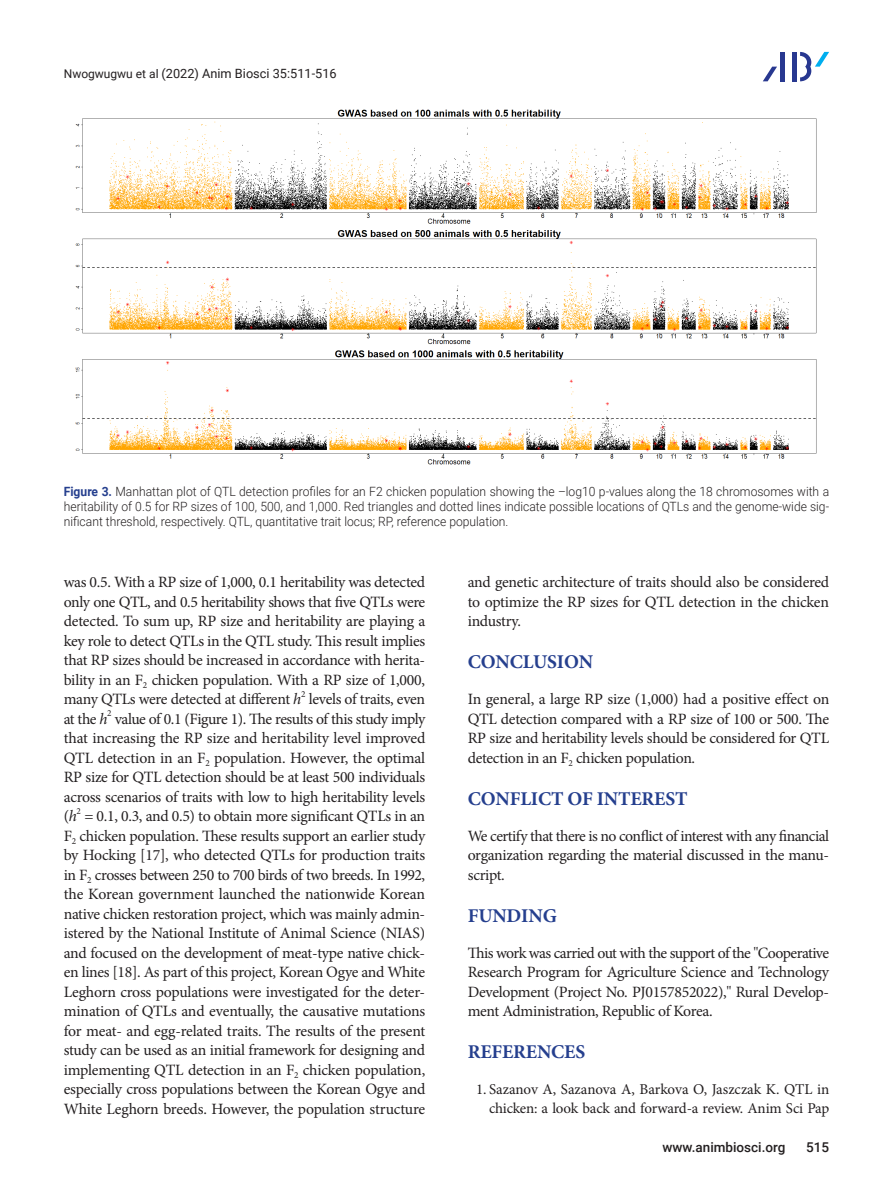
<style>
.page{position:relative;width:893px;height:1191px;background:#fff}
.page>*{position:absolute;margin:0;border:0;box-sizing:border-box;transform-origin:0 0}
.대제목{font:700 19.5px "Minion Pro";letter-spacing:-.01em;color:#253f8e}
.본문{font:15.75px/19.5px "Minion Pro";letter-spacing:-.02em;color:#231f20;text-align:justify}
.참고문헌1{font:15px/19.5px "Minion Pro";letter-spacing:-.01em;color:#231f20;text-align:right}
.t1{font:500 13.5px "Roboto";color:#231f20}
.표_그림__제목{font:300 12.75px/15px "Roboto";color:#231f20;text-align:justify;scale:.95 1}
.t2{font:12.75px "Roboto";color:#231f20}
.본문-2{font:9.15px "Minion Pro";color:#231f20}
.s1{font-size:12px}
.s2{font-weight:700;color:#253f8e}
.s3{font-style:italic}
</style>
<div class="page">
<div style="left:792px;top:52px;width:5px;height:29px;background:#283890"></div>
<hr style="left:781px;top:52px;width:4px;height:29px;background:#283890">
<svg style="left:763px;top:67px;width:14px;height:14px"></svg>
<svg style="left:800px;top:52px;width:29px;height:29px"></svg>
<img style="left:75px;top:109px;width:742px;height:356px">
<p class="t2" style="left:64px;top:65px;width:274px"><span class="s1">Nwogwugwu et al</span> (2022) Anim Biosci 35:511-516</p>
<p class="표_그림__제목" style="left:64px;top:483px;width:807px"><span class="s2">Figure 3.</span> Manhattan plot of QTL detection profiles for an F2 chicken population showing the –log10 p-values along the 18 chromosomes with a heritability of 0.5 for RP sizes of 100, 500, and 1,000. Red triangles and dotted lines indicate possible locations of QTLs and the genome-wide sig&shy;nificant threshold, respectively. QTL, quantitative trait locus; RP, reference population.</p>
<p class="본문" style="left:64px;top:572px;width:363px">was 0.5. With a RP size of 1,000, 0.1 heritability was detected only one QTL, and 0.5 heritability shows that five QTLs were detected. To sum up, RP size and heritability are playing a key role to detect QTLs in the QTL study. This result implies that RP sizes should be increased in accordance with herita&shy;bility in an F<sub>2</sub> chicken population. With a RP size of 1,000, many QTLs were detected at different <span class="s3">h</span></p>
<p class="본문-2" style="left:301px;top:688px;width:6px">2</p>
<p class="본문" style="left:64px;top:689px;width:363px;text-align:right">levels of traits, even<br>at the <span class="s3">h</span> value of 0.1 (Figure 1). The results of this study imply</p>
<p class="본문-2" style="left:107px;top:707px;width:6px">2</p>
<p class="본문" style="left:64px;top:728px;width:363px">that increasing the RP size and heritability level improved QTL detection in an F<sub>2</sub> population. However, the optimal RP size for QTL detection should be at least 500 individuals across scenarios of traits with low to high heritability levels (<span class="s3">h</span></p>
<p class="본문-2" style="left:77px;top:805px;width:6px">2</p>
<p class="본문" style="left:64px;top:806px;width:363px;text-indent:21px">= 0.1, 0.3, and 0.5) to obtain more significant QTLs in an F<sub>2</sub> chicken population. These results support an earlier study by Hocking [17], who detected QTLs for production traits in F<sub>2</sub> crosses between 250 to 700 birds of two breeds. In 1992, the Korean government launched the nationwide Korean native chicken restoration project, which was mainly admin&shy;istered by the National Institute of Animal Science (NIAS) and focused on the development of meat-type native chick&shy;en lines [18]. As part of this project, Korean Ogye and White Leghorn cross populations were investigated for the deter&shy;mination of QTLs and eventually, the causative mutations for meat- and egg-related traits. The results of the present study can be used as an initial framework for designing and implementing QTL detection in an F<sub>2</sub> chicken population, especially cross populations between the Korean Ogye and White Leghorn breeds. However, the population structure</p>
<p class="본문" style="left:468px;top:572px;width:363px">and genetic architecture of traits should also be considered to optimize the RP sizes for QTL detection in the chicken industry.</p>
<p class="대제목" style="left:468px;top:648px;width:127px">CONCLUSION</p>
<p class="본문" style="left:468px;top:689px;width:363px">In general, a large RP size (1,000) had a positive effect on QTL detection compared with a RP size of 100 or 500. The RP size and heritability levels should be considered for QTL detection in an F<sub>2</sub> chicken population.</p>
<p class="대제목" style="left:468px;top:785px;width:221px">CONFLICT OF INTEREST</p>
<p class="본문" style="left:468px;top:826px;width:363px">We certify that there is no conflict of interest with any financial organization regarding the material discussed in the manu&shy;script.</p>
<p class="대제목" style="left:468px;top:902px;width:91px">FUNDING</p>
<p class="본문" style="left:468px;top:943px;width:363px">This work was carried out with the support of the "Cooperative Research Program for Agriculture Science and Technology Development (Project No. PJ0157852022)," Rural Develop&shy;ment Administration, Republic of Korea.</p>
<p class="대제목" style="left:468px;top:1038px;width:119px">REFERENCES</p>
<p class="참고문헌1" style="left:476px;top:1079px;width:354px">1. Sazanov A, Sazanova A, Barkova O, Jaszczak K. QTL in chicken: a look back and forward-a review. Anim Sci Pap</p>
<p class="t1" style="left:662px;top:1137px;width:125px">www.animbiosci.org</p>
<p class="t1" style="left:806px;top:1137px;width:25px">515</p>
</div>
